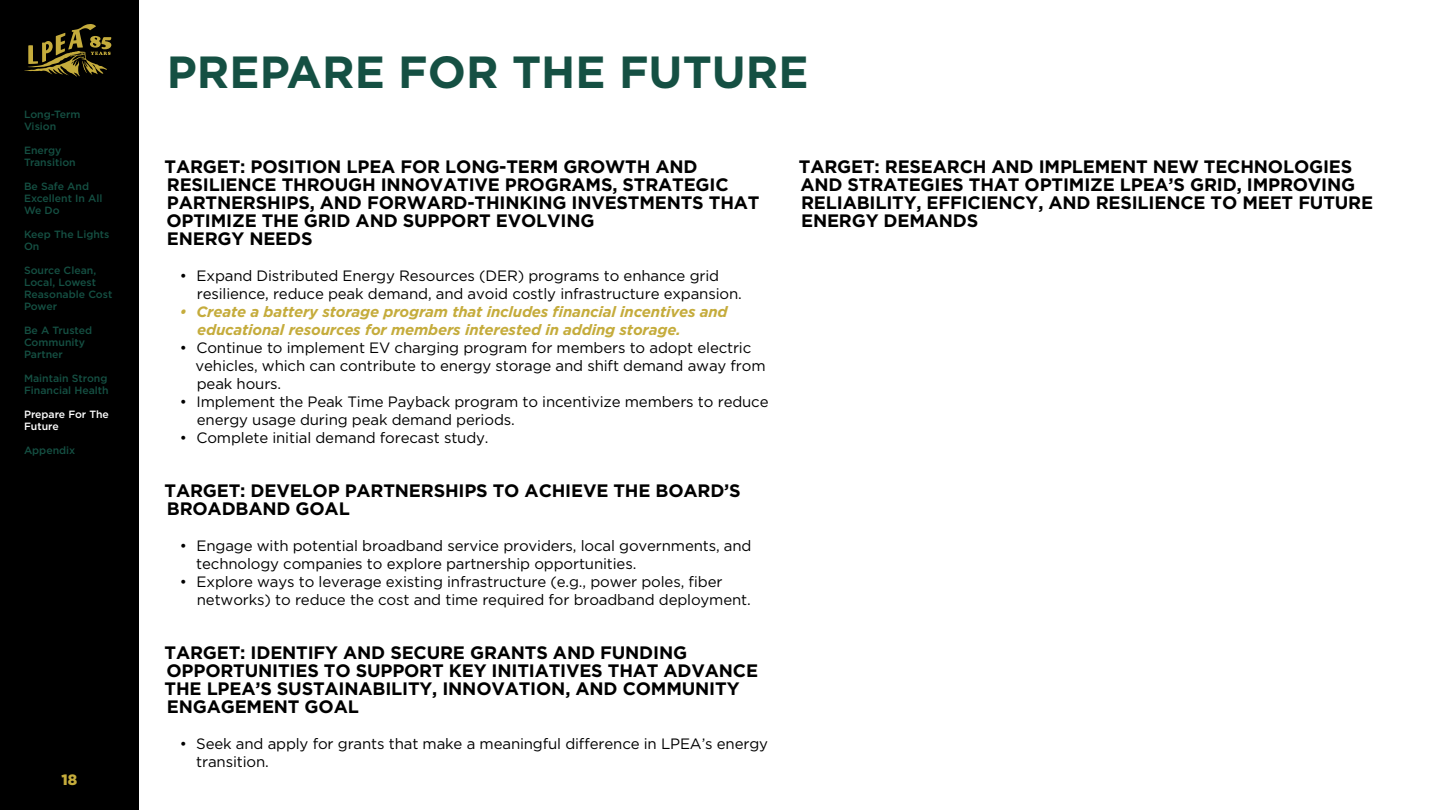
<style>
.page{position:relative;width:1440px;height:810px;background:#fff}
.page>*{position:absolute;margin:0;border:0;box-sizing:border-box;transform-origin:0 0}
.t1{font:700 45px "Gotham";color:#155043}
.t2{font:700 18px/18px "Gotham";letter-spacing:-.01em;color:#000}
.t3{font:15px/18px "Gotham";letter-spacing:-.01em;color:#000}
.t4{font:italic 700 15px/18px "Gotham";letter-spacing:-.01em;color:#c5ac3c}
.t5{font:900 15px "Gotham";color:#c5ac3c}
.t6{font:500 10.5px/12px "Gotham";color:#155043}
.t7{font:500 10.5px/12px "Gotham";color:#fff}
</style>
<div class="page">
<div style="left:0;top:0;width:139px;height:810px;background:#000"></div>
<svg style="left:24px;top:24px;width:87px;height:53px"></svg>
<p class="t6" style="left:24px;top:108px;width:58px">Long-Term<br>Vision</p>
<p class="t6" style="left:24px;top:144px;width:53px">Energy<br>Transition</p>
<p class="t6" style="left:24px;top:180px;width:80px">Be Safe And<br>Excellent In All<br>We Do</p>
<p class="t6" style="left:24px;top:228px;width:87px">Keep The Lights<br>On</p>
<p class="t6" style="left:24px;top:264px;width:90px">Source Clean,<br>Local, Lowest<br>Reasonable Cost<br>Power</p>
<p class="t6" style="left:24px;top:324px;width:70px">Be A Trusted<br>Community<br>Partner</p>
<p class="t6" style="left:24px;top:372px;width:86px">Maintain Strong<br>Financial Health</p>
<p class="t7" style="left:24px;top:408px;width:87px">Prepare For The<br>Future</p>
<p class="t6" style="left:24px;top:444px;width:53px">Appendix</p>
<p class="t5" style="left:61px;top:769px;width:17px">18</p>
<h1 class="t1" style="left:167px;top:42px;width:643px">PREPARE FOR THE FUTURE</h1>
<p class="t2" style="left:165px;top:158px;width:596px">TARGET: POSITION LPEA FOR LONG-TERM GROWTH AND RESILIENCE THROUGH INNOVATIVE PROGRAMS, STRATEGIC PARTNERSHIPS, AND FORWARD-THINKING INVESTMENTS THAT OPTIMIZE THE GRID AND SUPPORT EVOLVING<br>ENERGY NEEDS</p>
<p class="t3" style="left:197px;top:267px;width:546px;text-indent:-17px">• Expand Distributed Energy Resources (DER) programs to enhance grid resilience, reduce peak demand, and avoid costly infrastructure expansion.</p>
<p class="t4" style="left:197px;top:303px;width:532px;text-indent:-18px">• Create a battery storage program that includes financial incentives and educational resources for members interested in adding storage.</p>
<p class="t3" style="left:196px;top:339px;width:572px;text-indent:-16px">• Continue to implement EV charging program for members to adopt electric vehicles, which can contribute to energy storage and shift demand away from peak hours.</p>
<p class="t3" style="left:197px;top:393px;width:573px;text-indent:-17px">• Implement the Peak Time Payback program to incentivize members to reduce energy usage during peak demand periods.</p>
<p class="t3" style="left:180px;top:429px;width:310px">• Complete initial demand forecast study.</p>
<p class="t2" style="left:165px;top:482px;width:578px">TARGET: DEVELOP PARTNERSHIPS TO ACHIEVE THE BOARD’S<br>BROADBAND GOAL</p>
<p class="t3" style="left:196px;top:537px;width:557px;text-indent:-16px">• Engage with potential broadband service providers, local governments, and technology companies to explore partnership opportunities.</p>
<p class="t3" style="left:197px;top:573px;width:555px;text-indent:-17px">• Explore ways to leverage existing infrastructure (e.g., power poles, fiber networks) to reduce the cost and time required for broadband deployment.</p>
<p class="t2" style="left:165px;top:644px;width:595px">TARGET: IDENTIFY AND SECURE GRANTS AND FUNDING OPPORTUNITIES TO SUPPORT KEY INITIATIVES THAT ADVANCE THE LPEA’S SUSTAINABILITY, INNOVATION, AND COMMUNITY ENGAGEMENT GOAL</p>
<p class="t3" style="left:196px;top:735px;width:573px;text-indent:-16px">• Seek and apply for grants that make a meaningful difference in LPEA’s energy transition.</p>
<p class="t2" style="left:799px;top:158px;width:576px">TARGET: RESEARCH AND IMPLEMENT NEW TECHNOLOGIES AND STRATEGIES THAT OPTIMIZE LPEA’S GRID, IMPROVING RELIABILITY, EFFICIENCY, AND RESILIENCE TO MEET FUTURE ENERGY DEMANDS</p>
</div>
